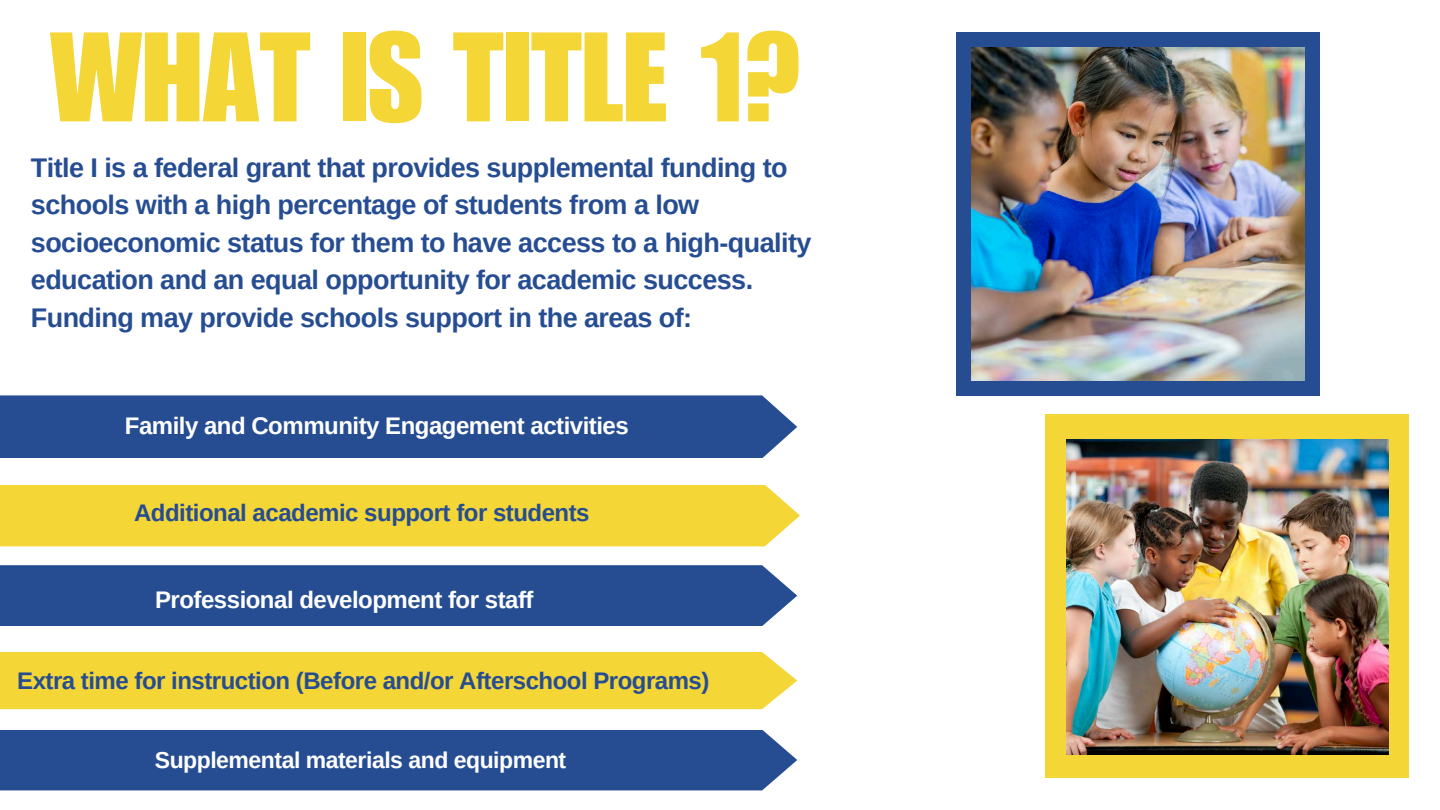
<style>
.page{position:relative;width:1440px;height:810px;background:#fff}
.page>*{position:absolute;margin:0;border:0;box-sizing:border-box;transform-origin:0 0}
.t1{font:124.5px "Impact LT Std";color:#f4d636}
.t2{font:700 27px/37.5px "Arimo";letter-spacing:-.02em;color:#264d92}
.t3{font:700 24px "Arimo";letter-spacing:-.02em;color:#264d92}
.t4{font:700 24px "Arimo";letter-spacing:-.02em;color:#fff}
.t5{font:700 23px "Arimo";letter-spacing:-.02em;color:#fff}
</style>
<div class="page">
<div style="left:0;top:485px;width:800px;height:61px;background:#f4d636"></div>
<div style="left:0;top:565px;width:797px;height:61px;background:#264d92"></div>
<div style="left:0;top:652px;width:797px;height:57px;background:#f4d636"></div>
<div style="left:0;top:730px;width:797px;height:60px;background:#264d92"></div>
<div style="left:0;top:395px;width:797px;height:63px;background:#264d92"></div>
<div style="left:1046px;top:414px;width:363px;height:363px;background:#f4d636"></div>
<img style="left:1066px;top:440px;width:322px;height:314px">
<div style="left:956px;top:32px;width:364px;height:363px;background:#264d92"></div>
<img style="left:971px;top:47px;width:334px;height:334px">
<p class="t1" style="left:50px;top:32px;width:754px">WHAT IS TITLE 1?</p>
<h2 class="t2" style="left:31px;top:149px;width:782px">Title I is a federal grant that provides supplemental funding to schools with a high percentage of students from a low socioeconomic status for them to have access to a high-quality education and an equal opportunity for academic success.<br>Funding may provide schools support in the areas of:</h2>
<p class="t4" style="left:125px;top:412px;width:505px">Family and Community Engagement activities</p>
<p class="t3" style="left:134px;top:499px;width:457px">Additional academic support for students</p>
<p class="t4" style="left:155px;top:586px;width:380px">Professional development for staff</p>
<p class="t3" style="left:17px;top:667px;width:694px">Extra time for instruction (Before and/or Afterschool Programs)</p>
<p class="t5" style="left:155px;top:747px;width:413px">Supplemental materials and equipment</p>
</div>
